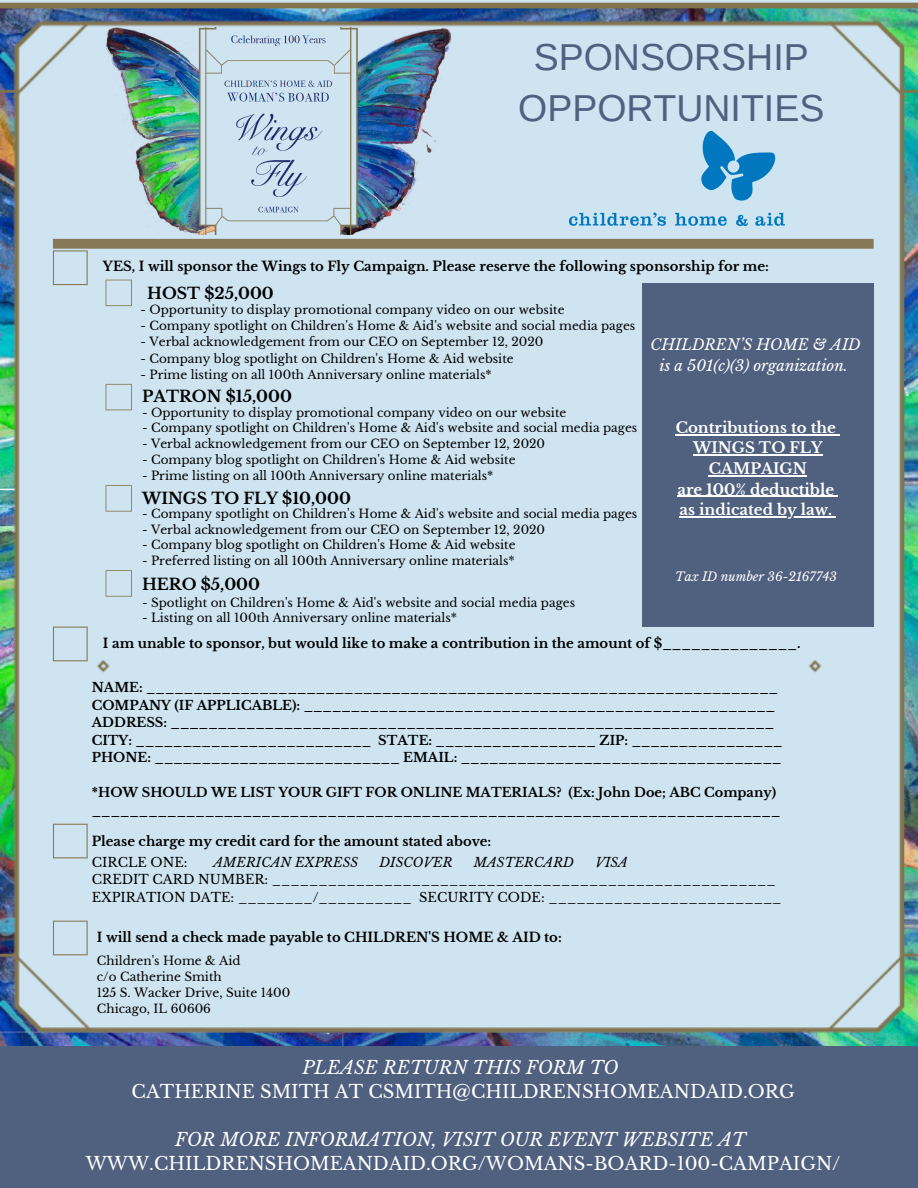
<style>
.page{position:relative;width:918px;height:1188px;background:#fff}
.page>*{position:absolute;margin:0;border:0;box-sizing:border-box;transform-origin:0 0}
.t1{font:37.5px/51.3px "Arimo";color:#50617f;text-align:center}
.t2{font:18px "Libre Baskerville";color:#fff}
.t3{font:italic 18px "Libre Baskerville";color:#fff}
.t4{font:700 15.75px "Libre Baskerville";color:#000}
.t5{font:700 15px/20.7px "Libre Baskerville";color:#fff;text-align:center}
.t6{font:italic 15px/20.7px "Libre Baskerville";color:#fff;text-align:center}
.t7{font:700 13.2px "Libre Baskerville";color:#000}
.t8{font:700 12.9px/17.4px "Libre Baskerville";color:#000}
.t9{font:12.9px/17.4px "Libre Baskerville";color:#000}
.t10{font:italic 12.9px "Libre Baskerville";color:#000}
.t11{font:italic 12.15px "Libre Baskerville";color:#fff}
.t12{font:12px/15.8px "Libre Baskerville";color:#000}
</style>
<div class="page">
<img style="left:0;top:0;width:918px;height:1046px">
<div style="left:0;top:1047px;width:918px;height:141px;background:#50617f"></div>
<svg style="left:53px;top:239px;width:821px;height:67px;background:#c1d2d7"></svg>
<svg style="left:106px;top:384px;width:26px;height:26px"></svg>
<svg style="left:106px;top:485px;width:26px;height:27px"></svg>
<svg style="left:106px;top:570px;width:26px;height:27px"></svg>
<img style="left:103px;top:28px;width:352px;height:207px">
<svg style="left:53px;top:627px;width:35px;height:34px"></svg>
<div style="left:642px;top:283px;width:232px;height:344px;background:#50617f"></div>
<svg style="left:53px;top:824px;width:35px;height:34px"></svg>
<svg style="left:53px;top:921px;width:35px;height:34px"></svg>
<img style="left:569px;top:131px;width:215px;height:95px">
<hr style="left:676px;top:434px;width:160px;height:1px;background:#fff">
<hr style="left:693px;top:455px;width:130px;height:1px;background:#fff">
<hr style="left:709px;top:475px;width:98px;height:1px;background:#fff">
<hr style="left:677px;top:496px;width:157px;height:1px;background:#fff">
<hr style="left:679px;top:517px;width:153px;height:1px;background:#fff">
<h1 class="t1" style="left:518px;top:31px;width:308px">SPONSORSHIP<br>OPPORTUNITIES</h1>
<p class="t7" style="left:103px;top:259px;width:667px">YES, I will sponsor the Wings to Fly Campaign. Please reserve the following sponsorship for me:</p>
<p class="t12" style="left:141px;top:302px;width:426px">- Opportunity to display promotional company video on our website</p>
<p class="t12" style="left:141px;top:318px;width:496px">- Company spotlight on Children's Home &amp; Aid's website and social media pages</p>
<p class="t12" style="left:141px;top:334px;width:404px">- Verbal acknowledgement from our CEO on September 12, 2020</p>
<p class="t12" style="left:141px;top:351px;width:375px">- Company blog spotlight on Children's Home &amp; Aid website</p>
<p class="t12" style="left:141px;top:367px;width:353px">- Prime listing on all 100th Anniversary online materials*</p>
<h3 class="t4" style="left:147px;top:284px;width:128px">HOST $25,000</h3>
<p class="t6" style="left:651px;top:335px;width:212px">CHILDREN’S HOME &amp; AID is a 501(c)(3) organization.</p>
<h3 class="t4" style="left:142px;top:387px;width:151px">PATRON $15,000</h3>
<p class="t12" style="left:142px;top:405px;width:426px">- Opportunity to display promotional company video on our website</p>
<p class="t12" style="left:142px;top:420px;width:497px">- Company spotlight on Children's Home &amp; Aid's website and social media pages</p>
<p class="t12" style="left:142px;top:436px;width:405px">- Verbal acknowledgement from our CEO on September 12, 2020</p>
<p class="t12" style="left:142px;top:452px;width:375px">- Company blog spotlight on Children's Home &amp; Aid website</p>
<p class="t12" style="left:142px;top:468px;width:353px">- Prime listing on all 100th Anniversary online materials*</p>
<p class="t12" style="left:142px;top:506px;width:497px">- Company spotlight on Children's Home &amp; Aid's website and social media pages</p>
<p class="t12" style="left:142px;top:522px;width:405px">- Verbal acknowledgement from our CEO on September 12, 2020</p>
<p class="t12" style="left:142px;top:537px;width:375px">- Company blog spotlight on Children's Home &amp; Aid website</p>
<p class="t12" style="left:142px;top:553px;width:374px">- Preferred listing on all 100th Anniversary online materials*</p>
<h3 class="t4" style="left:142px;top:488px;width:210px">WINGS TO FLY $10,000</h3>
<h3 class="t4" style="left:142px;top:575px;width:120px">HERO $5,000</h3>
<p class="t5" style="left:676px;top:417px;width:162px">Contributions to the<br>WINGS TO FLY<br>CAMPAIGN<br>are 100% deductible as indicated by law.</p>
<p class="t11" style="left:675px;top:569px;width:163px">Tax ID number 36-2167743</p>
<p class="t12" style="left:142px;top:595px;width:435px">- Spotlight on Children's Home &amp; Aid's website and social media pages</p>
<p class="t12" style="left:142px;top:610px;width:317px">- Listing on all 100th Anniversary online materials*</p>
<p class="t7" style="left:103px;top:636px;width:699px">I am unable to sponsor, but would like to make a contribution in the amount of $______________.</p>
<p class="t8" style="left:92px;top:679px;width:692px">NAME: ___________________________________________________________________ COMPANY (IF APPLICABLE): __________________________________________________ ADDRESS: ________________________________________________________________ CITY: _________________________ STATE: _________________ ZIP: ________________ PHONE: __________________________ EMAIL: __________________________________</p>
<p class="t8" style="left:92px;top:784px;width:690px">*HOW SHOULD WE LIST YOUR GIFT FOR ONLINE MATERIALS? (Ex: John Doe; ABC Company) _________________________________________________________________________</p>
<p class="t7" style="left:92px;top:833px;width:401px">Please charge my credit card for the amount stated above:</p>
<p class="t9" style="left:92px;top:854px;width:97px">CIRCLE ONE:</p>
<p class="t10" style="left:213px;top:854px;width:146px">AMERICAN EXPRESS</p>
<p class="t10" style="left:380px;top:854px;width:75px">DISCOVER</p>
<p class="t10" style="left:474px;top:854px;width:102px">MASTERCARD</p>
<p class="t10" style="left:595px;top:854px;width:34px">VISA</p>
<p class="t9" style="left:92px;top:871px;width:691px">CREDIT CARD NUMBER: ______________________________________________________<br>EXPIRATION DATE: ________/__________ SECURITY CODE: _________________________</p>
<p class="t7" style="left:97px;top:930px;width:466px">I will send a check made payable to CHILDREN'S HOME &amp; AID to:</p>
<p class="t12" style="left:97px;top:953px;width:195px">Children's Home &amp; Aid<br>c/o Catherine Smith<br>125 S. Wacker Drive, Suite 1400<br>Chicago, IL 60606</p>
<h2 class="t3" style="left:303px;top:1057px;width:318px">PLEASE RETURN THIS FORM TO</h2>
<h2 class="t2" style="left:132px;top:1081px;width:665px">CATHERINE SMITH AT CSMITH@CHILDRENSHOMEANDAID.ORG</h2>
<h2 class="t3" style="left:175px;top:1129px;width:573px">FOR MORE INFORMATION, VISIT OUR EVENT WEBSITE AT</h2>
<h2 class="t2" style="left:86px;top:1153px;width:756px">WWW.CHILDRENSHOMEANDAID.ORG/WOMANS-BOARD-100-CAMPAIGN/</h2>
</div>
